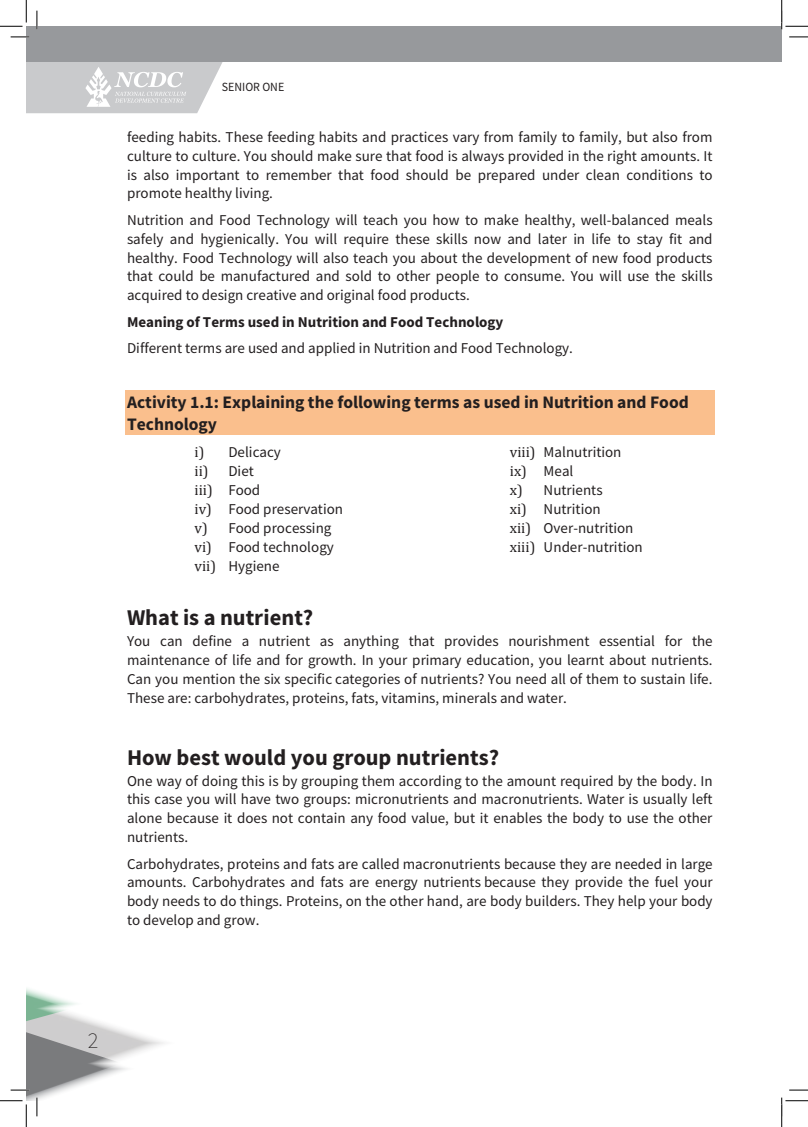
<style>
.page{position:relative;width:808px;height:1127px;background:#fff}
.page>*{position:absolute;margin:0;border:0;box-sizing:border-box;transform-origin:0 0}
.t1{font:700 22.5px "Source Sans Pro";color:#231f20}
.t2{font:200 22.5px "Source Sans Pro";color:#231f20}
.t3{font:700 17.5px/22px "Source Sans Pro";color:#231f20}
.t4{font:15px/18.9px "Source Sans Pro";color:#231f20;text-align:justify}
.t5{font:700 15px "Source Sans Pro";color:#231f20}
.t6{font:15px "Cambria";color:#231f20}
.t7{font:12.5px "Source Sans Pro";color:#231f20;scale:.95 1}
.s1{font-family:"Cambria"}
.s2{font-family:"Source Sans Pro"}
</style>
<div class="page">
<div style="left:26px;top:26px;width:755px;height:36px;background:#97999c"></div>
<svg style="left:26px;top:62px;width:197px;height:51px"></svg>
<div style="left:125px;top:391px;width:589px;height:22px;background:#fabf8d"></div>
<div style="left:125px;top:413px;width:589px;height:22px;background:#fabf8d"></div>
<svg style="left:11px;top:36px;width:18px;height:2px"></svg>
<svg style="left:789px;top:36px;width:18px;height:2px"></svg>
<svg style="left:789px;top:1089px;width:18px;height:1px"></svg>
<svg style="left:36px;top:11px;width:2px;height:18px"></svg>
<svg style="left:0;top:0;width:27px;height:27px"></svg>
<svg style="left:0;top:988px;width:164px;height:138px"></svg>
<svg style="left:781px;top:0;width:26px;height:29px"></svg>
<svg style="left:781px;top:1097px;width:26px;height:29px"></svg>
<p class="t7" style="left:222px;top:79px;width:67px">SENIOR ONE</p>
<p class="t4" style="left:127px;top:127px;width:587px">feeding habits. These feeding habits and practices vary from family to family, but also from culture to culture. You should make sure that food is always provided in the right amounts. It is also important to remember that food should be prepared under clean conditions to promote healthy living.</p>
<p class="t4" style="left:127px;top:210px;width:587px">Nutrition and Food Technology will teach you how to make healthy, well-balanced meals safely and hygienically. You will require these skills now and later in life to stay fit and healthy. Food Technology will also teach you about the development of new food products that could be manufactured and sold to other people to consume. You will use the skills acquired to design creative and original food products.</p>
<p class="t5" style="left:127px;top:311px;width:378px">Meaning of Terms used in Nutrition and Food Technology</p>
<p class="t4" style="left:127px;top:338px;width:447px">Different terms are used and applied in Nutrition and Food Technology.</p>
<p class="t3" style="left:127px;top:391px;width:563px">Activity 1.1: Explaining the following terms as used in Nutrition and Food<br>Technology</p>
<p class="t4" style="left:194px;top:442px;width:88px"><span class="s1">i)</span> Delicacy <span class="s1">ii)</span> Diet</p>
<p class="t6" style="left:194px;top:481px;width:67px">iii) <span class="s2">Food</span></p>
<p class="t4" style="left:194px;top:499px;width:150px;text-align:left"><span class="s1">iv)</span> Food preservation <span class="s1">v)</span> Food processing <span class="s1">vi)</span> Food technology <span class="s1">vii)</span> Hygiene</p>
<p class="t4" style="left:509px;top:442px;width:134px;text-align:left"><span class="s1">viii)</span> Malnutrition<br><span class="s1">ix)</span> Meal<br><span class="s1">x)</span> Nutrients<br><span class="s1">xi)</span> Nutrition<br><span class="s1">xii)</span> Over-nutrition <span class="s1">xiii)</span> Under-nutrition</p>
<h1 class="t1" style="left:127px;top:602px;width:188px">What is a nutrient?</h1>
<p class="t4" style="left:127px;top:631px;width:587px">You can define a nutrient as anything that provides nourishment essential for the maintenance of life and for growth. In your primary education, you learnt about nutrients.<br>Can you mention the six specific categories of nutrients? You need all of them to sustain life.<br>These are: carbohydrates, proteins, fats, vitamins, minerals and water.</p>
<h1 class="t1" style="left:127px;top:741px;width:373px">How best would you group nutrients?</h1>
<p class="t4" style="left:127px;top:770px;width:587px">One way of doing this is by grouping them according to the amount required by the body. In this case you will have two groups: micronutrients and macronutrients. Water is usually left alone because it does not contain any food value, but it enables the body to use the other nutrients.</p>
<p class="t4" style="left:127px;top:853px;width:587px">Carbohydrates, proteins and fats are called macronutrients because they are needed in large amounts. Carbohydrates and fats are energy nutrients because they provide the fuel your body needs to do things. Proteins, on the other hand, are body builders. They help your body to develop and grow.</p>
<h1 class="t2" style="left:88px;top:1026px;width:12px">2</h1>
</div>
